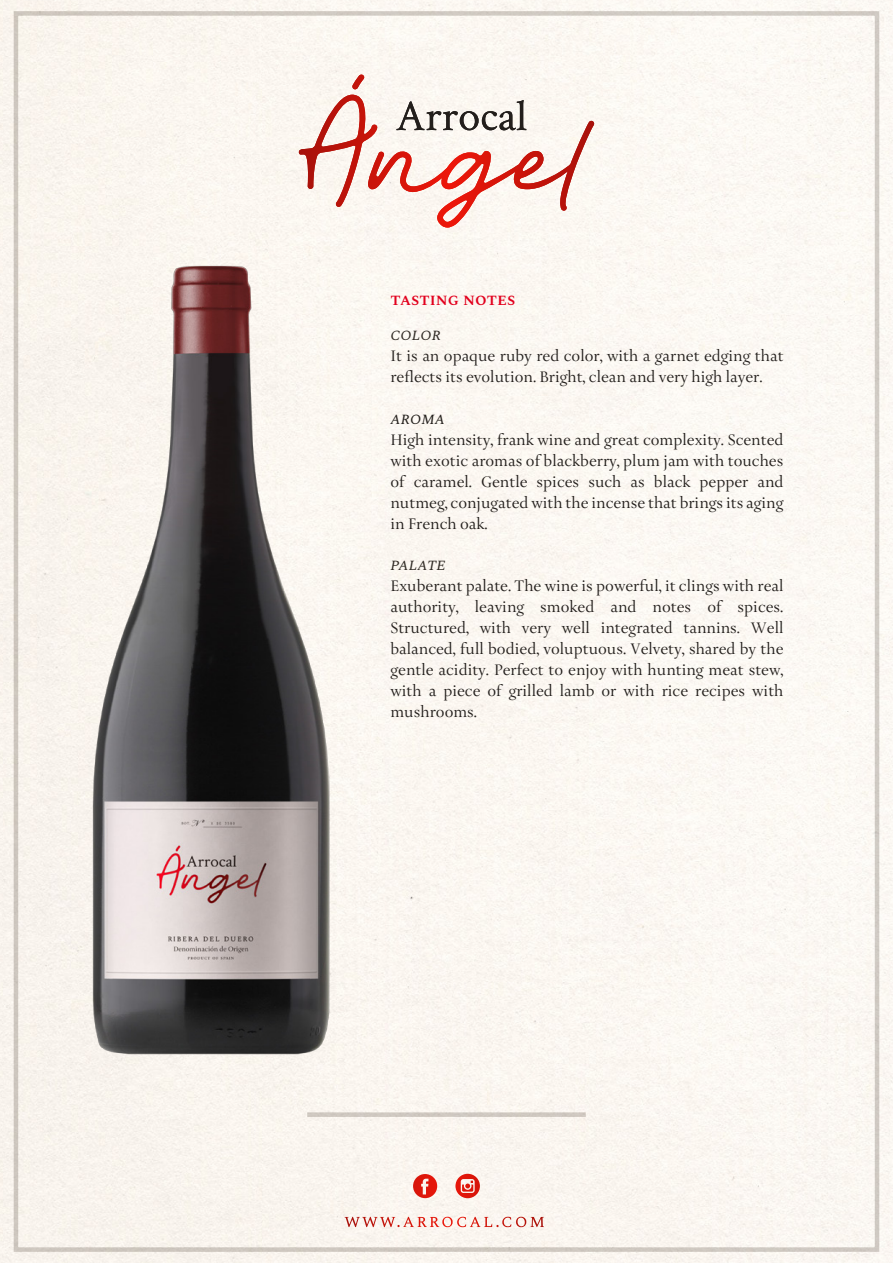
<style>
.page{position:relative;width:893px;height:1263px;background:#fbf7f2}
.page>*{position:absolute;margin:0;border:0;box-sizing:border-box;transform-origin:0 0}
.t1{font:16.5px/21px "Sterling Text HTF Roman";color:#231f1c;text-align:justify}
.t2{font:600 16.5px "Spectral SC";color:#e2001d}
.t3{font:italic 16.5px "Spectral SC";color:#2f2923}
.t4{font:italic 16.5px "Spectral SC";color:#231f1c}
</style>
<div class="page">
<svg style="left:413px;top:1174px;width:113px;height:53px"></svg>
<div style="left:307px;top:1112px;width:279px;height:5px;background:#cfc8c0"></div>
<img style="left:0;top:197px;width:473px;height:948px">
<svg style="left:299px;top:75px;width:290px;height:132px"></svg>
<p class="t2" style="left:390px;top:288px;width:126px">tasting notes</p>
<p class="t3" style="left:390px;top:322px;width:52px">color</p>
<p class="t1" style="left:390px;top:346px;width:395px">It is an opaque ruby red color, with a garnet edging that reflects its evolution. Bright, clean and very high layer.</p>
<p class="t4" style="left:390px;top:406px;width:56px">aroma</p>
<p class="t1" style="left:390px;top:429px;width:395px">High intensity, frank wine and great complexity. Scented with exotic aromas of blackberry, plum jam with touches of caramel. Gentle spices such as black pepper and nutmeg, conjugated with the incense that brings its aging in French oak.</p>
<p class="t3" style="left:390px;top:553px;width:57px">palate</p>
<p class="t1" style="left:390px;top:576px;width:394px">Exuberant palate. The wine is powerful, it clings with real authority, leaving smoked and notes of spices.<br>Structured, with very well integrated tannins. Well balanced, full bodied, voluptuous. Velvety, shared by the gentle acidity. Perfect to enjoy with hunting meat stew, with a piece of grilled lamb or with rice recipes with mushrooms.</p>
</div>
